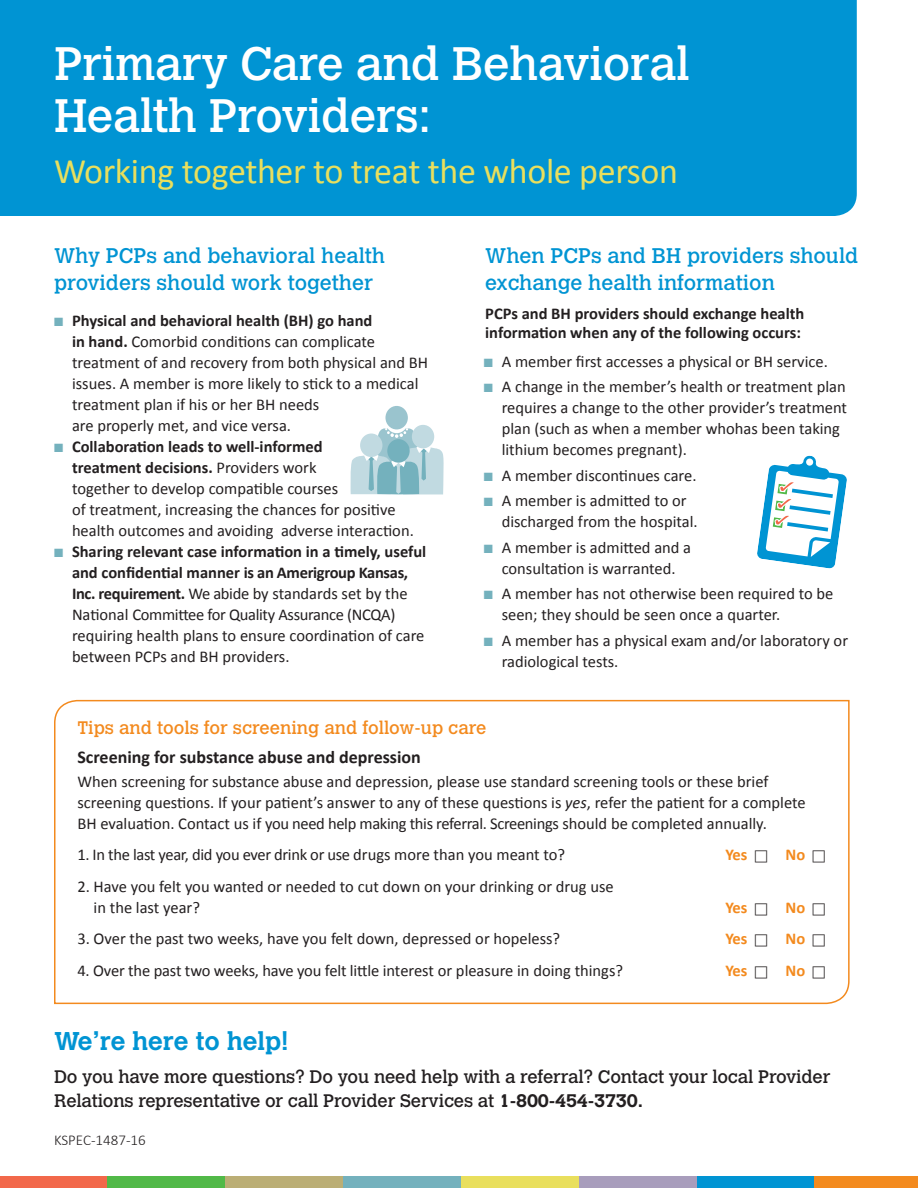
<style>
.page{position:relative;width:918px;height:1188px;background:#fff}
.page>*{position:absolute;margin:0;border:0;box-sizing:border-box;transform-origin:0 0}
.t1{font:46.5px/52.5px "Calvert MT Std";letter-spacing:-.01em;color:#fff}
.t2{font:36px "Calibri";letter-spacing:-.01em;color:#e9df5d}
.t3{font:700 25.5px "Calvert MT Std";color:#0094d3}
.t4{font:21px/27px "Calvert MT Std";color:#0094d3}
.t5{font:18px/24px "Calvert MT Std";letter-spacing:-.01em;color:#231f20}
.t6{font:18px "Calvert MT Std";color:#f38a1e}
.t7{font:700 18px "Calibri";color:#231f20}
.t8{font:16.5px/21px "Calibri";color:#231f20}
.t9{font:700 16.5px/19.5px "Calibri";color:#231f20}
.t10{font:16.5px "Calibri";letter-spacing:-.02em;color:#231f20}
.t11{font:700 16.5px "Calibri";color:#f38a1e}
.t12{font:300 15px "Calibri";color:#231f20}
.s1{color:#74b1bd}
.s2{font-weight:700}
.s3{font-style:italic}
</style>
<div class="page">
<div style="left:0;top:0;width:857px;height:216px;background:#0094d3"></div>
<svg style="left:54px;top:699px;width:796px;height:306px"></svg>
<div style="left:0;top:1176px;width:107px;height:12px;background:#f2684a"></div>
<div style="left:107px;top:1176px;width:118px;height:12px;background:#51b948"></div>
<div style="left:225px;top:1176px;width:118px;height:12px;background:#bbae75"></div>
<div style="left:343px;top:1176px;width:118px;height:12px;background:#74b1bd"></div>
<div style="left:461px;top:1176px;width:118px;height:12px;background:#e9df5d"></div>
<div style="left:579px;top:1176px;width:118px;height:12px;background:#a89dbc"></div>
<div style="left:697px;top:1176px;width:118px;height:12px;background:#0094d3"></div>
<div style="left:815px;top:1176px;width:103px;height:12px;background:#f38a1e"></div>
<svg style="left:757px;top:455px;width:90px;height:114px"></svg>
<div style="left:385px;top:406px;width:23px;height:23px;background:#9ac4ce;border-radius:50%"></div>
<svg style="left:350px;top:422px;width:94px;height:72px"></svg>
<svg style="left:755px;top:850px;width:12px;height:12px"></svg>
<svg style="left:813px;top:850px;width:12px;height:12px"></svg>
<svg style="left:755px;top:903px;width:12px;height:12px"></svg>
<svg style="left:813px;top:903px;width:12px;height:12px"></svg>
<svg style="left:755px;top:934px;width:12px;height:12px"></svg>
<svg style="left:813px;top:934px;width:12px;height:12px"></svg>
<svg style="left:755px;top:966px;width:12px;height:12px"></svg>
<svg style="left:813px;top:966px;width:12px;height:12px"></svg>
<p class="t1" style="left:54px;top:38px;width:637px">Primary Care and Behavioral<br>Health Providers:</p>
<p class="t2" style="left:54px;top:148px;width:626px">Working together to treat the whole person</p>
<p class="t4" style="left:54px;top:243px;width:332px">Why PCPs and behavioral health providers should work together</p>
<p class="t8" style="left:72px;top:310px;width:358px;text-indent:-18px"><span class="s1">■</span> <span class="s2">Physical and behavioral health (BH) go hand<br>in hand.</span> Comorbid conditions can complicate treatment of and recovery from both physical and BH issues. A member is more likely to stick to a medical treatment plan if his or her BH needs<br>are properly met, and vice versa.</p>
<p class="t8" style="left:72px;top:436px;width:343px;text-indent:-18px"><span class="s1">■</span> <span class="s2">Collaboration leads to well-informed<br>treatment decisions.</span> Providers work<br>together to develop compatible courses<br>of treatment, increasing the chances for positive health outcomes and avoiding adverse interaction.</p>
<p class="t8" style="left:72px;top:541px;width:356px;text-indent:-18px"><span class="s1">■</span> <span class="s2">Sharing relevant case information in a timely, useful and confidential manner is an Amerigroup Kansas, Inc. requirement.</span> We abide by standards set by the National Committee for Quality Assurance (NCQA) requiring health plans to ensure coordination of care between PCPs and BH providers.</p>
<p class="t4" style="left:485px;top:243px;width:375px">When PCPs and BH providers should exchange health information</p>
<p class="t9" style="left:485px;top:303px;width:321px">PCPs and BH providers should exchange health information when any of the following occurs:</p>
<p class="t8" style="left:484px;top:351px;width:346px"><span class="s1">■</span> A member first accesses a physical or BH service.</p>
<p class="t8" style="left:502px;top:376px;width:347px;text-indent:-18px"><span class="s1">■</span> A change in the member’s health or treatment plan requires a change to the other provider’s treatment plan (such as when a member whohas been taking lithium becomes pregnant).</p>
<p class="t8" style="left:484px;top:465px;width:214px"><span class="s1">■</span> A member discontinues care.</p>
<p class="t8" style="left:502px;top:490px;width:197px;text-indent:-18px"><span class="s1">■</span> A member is admitted to or discharged from the hospital.</p>
<p class="t8" style="left:484px;top:537px;width:209px;text-align:center"><span class="s1">■</span> A member is admitted and a consultation is warranted.</p>
<p class="t8" style="left:502px;top:583px;width:333px;text-indent:-18px"><span class="s1">■</span> A member has not otherwise been required to be seen; they should be seen once a quarter.</p>
<p class="t8" style="left:502px;top:630px;width:348px;text-indent:-18px"><span class="s1">■</span> A member has a physical exam and/or laboratory or radiological tests.</p>
<p class="t6" style="left:77px;top:717px;width:411px">Tips and tools for screening and follow-up care</p>
<p class="t7" style="left:77px;top:745px;width:345px">Screening for substance abuse and depression</p>
<p class="t8" style="left:77px;top:771px;width:730px">When screening for substance abuse and depression, please use standard screening tools or these brief screening questions. If your patient’s answer to any of these questions is <span class="s3">yes</span>, refer the patient for a complete<br>BH evaluation. Contact us if you need help making this referral. Screenings should be completed annually.</p>
<p class="t10" style="left:77px;top:844px;width:489px">1. In the last year, did you ever drink or use drugs more than you meant to?</p>
<p class="t11" style="left:725px;top:844px;width:24px">Yes</p>
<p class="t11" style="left:786px;top:844px;width:21px">No</p>
<p class="t8" style="left:94px;top:876px;width:522px;text-indent:-16px">2. Have you felt you wanted or needed to cut down on your drinking or drug use in the last year?</p>
<p class="t11" style="left:725px;top:897px;width:24px">Yes</p>
<p class="t11" style="left:786px;top:897px;width:21px">No</p>
<p class="t8" style="left:77px;top:928px;width:484px">3. Over the past two weeks, have you felt down, depressed or hopeless?</p>
<p class="t11" style="left:725px;top:928px;width:24px">Yes</p>
<p class="t11" style="left:786px;top:928px;width:21px">No</p>
<p class="t8" style="left:77px;top:960px;width:547px">4. Over the past two weeks, have you felt little interest or pleasure in doing things?</p>
<p class="t11" style="left:725px;top:960px;width:24px">Yes</p>
<p class="t11" style="left:786px;top:960px;width:21px">No</p>
<p class="t3" style="left:54px;top:1025px;width:236px">We’re here to help!</p>
<p class="t5" style="left:54px;top:1065px;width:778px">Do you have more questions? Do you need help with a referral? Contact your local Provider<br>Relations representative or call Provider Services at <span class="s2">1-800-454-3730.</span></p>
<p class="t12" style="left:54px;top:1131px;width:93px">KSPEC-1487-16</p>
</div>
